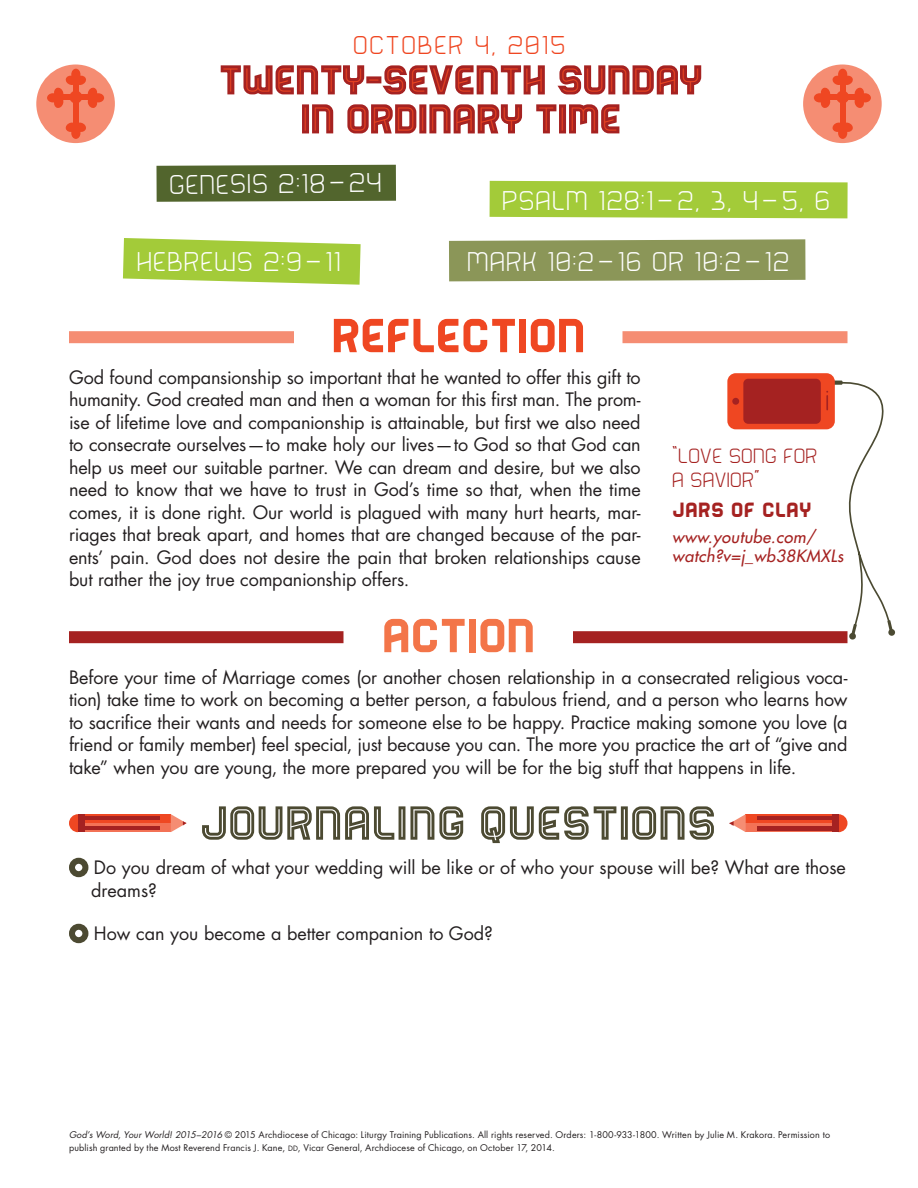
<style>
.page{position:relative;width:918px;height:1188px;background:#fff}
.page>*{position:absolute;margin:0;border:0;box-sizing:border-box;transform-origin:0 0}
.h2-questions{font:55.5px "Bender Inline";color:#4c4a32}
.h2-reflection-red{font:55.5px "Bender Solid";color:#ef4722}
.h2-action-red{font:55.5px "Bender Solid";color:#f37549}
.h1_red_small{font:46.5px/39px "Bender Inline Only";color:#ef4722;text-align:center}
.citation{font:100 31.5px "Bender";letter-spacing:.05em;color:#fff}
.date-red{font:100 30px "Bender";letter-spacing:.075em;color:#ef4722}
.sidbar-h1{font:100 24px/24px "Bender";letter-spacing:.025em;color:#a52221}
.sidebar-source{font:24px "Bender Solid";letter-spacing:.025em;color:#a52221}
.text{font:18px/22.5px "Futura Std";letter-spacing:-.005em;color:#231f20;text-align:justify}
.questions{font:18px/22.5px "Futura Std";color:#231f20}
.sidebar_contributor{font:italic 500 16.5px/19.5px "Futura Std";letter-spacing:.025em;color:#a52221}
.text-copyright{font:9px/13.5px "Futura Std";letter-spacing:.015em;color:#231f20}
.s1{font-style:italic}
.s2{font-family:"Futura Std Book SC800";font-size:7.2px;color:#221e1f}
</style>
<div class="page">
<div style="left:803px;top:64px;width:79px;height:79px;background:#f58d73;border-radius:50%"></div>
<div style="left:838px;top:69px;width:9px;height:11px;background:#ef4722;border-radius:50%"></div>
<div style="left:859px;top:93px;width:12px;height:9px;background:#ef4722;border-radius:50%"></div>
<div style="left:814px;top:93px;width:12px;height:9px;background:#ef4722;border-radius:50%"></div>
<svg style="left:820px;top:75px;width:45px;height:34px"></svg>
<div style="left:838px;top:127px;width:9px;height:12px;background:#ef4722;border-radius:50%"></div>
<svg style="left:832px;top:122px;width:21px;height:11px"></svg>
<div style="left:840px;top:80px;width:5px;height:45px;background:#ef4722"></div>
<div style="left:828px;top:94px;width:29px;height:6px;background:#ef4722"></div>
<div style="left:836px;top:91px;width:13px;height:12px;background:#ef4722;border-radius:50%"></div>
<div style="left:36px;top:64px;width:79px;height:79px;background:#f58d73;border-radius:50%"></div>
<div style="left:71px;top:69px;width:9px;height:11px;background:#ef4722;border-radius:50%"></div>
<div style="left:92px;top:93px;width:12px;height:9px;background:#ef4722;border-radius:50%"></div>
<div style="left:47px;top:93px;width:12px;height:9px;background:#ef4722;border-radius:50%"></div>
<svg style="left:53px;top:75px;width:45px;height:33px"></svg>
<div style="left:71px;top:127px;width:9px;height:12px;background:#ef4722;border-radius:50%"></div>
<svg style="left:65px;top:122px;width:21px;height:11px"></svg>
<div style="left:73px;top:80px;width:6px;height:45px;background:#ef4722"></div>
<div style="left:61px;top:94px;width:30px;height:6px;background:#ef4722"></div>
<div style="left:69px;top:91px;width:13px;height:12px;background:#ef4722;border-radius:50%"></div>
<svg style="left:123px;top:238px;width:238px;height:47px;background:#b0d255"></svg>
<div style="left:449px;top:239px;width:357px;height:42px;background:#8b9658"></div>
<div style="left:490px;top:181px;width:358px;height:37px;background:#a3cb39"></div>
<div style="left:156px;top:165px;width:240px;height:37px;background:#52652d"></div>
<div style="left:69px;top:331px;width:225px;height:12px;background:#f58d73"></div>
<div style="left:622px;top:331px;width:226px;height:12px;background:#f58d73"></div>
<div style="left:69px;top:631px;width:275px;height:12px;background:#a52221"></div>
<div style="left:573px;top:631px;width:275px;height:12px;background:#a52221"></div>
<svg style="left:85px;top:814px;width:86px;height:9px"></svg>
<svg style="left:85px;top:823px;width:86px;height:9px"></svg>
<svg style="left:171px;top:814px;width:15px;height:18px"></svg>
<svg style="left:69px;top:814px;width:9px;height:18px"></svg>
<div style="left:78px;top:814px;width:7px;height:18px;background:#a52221"></div>
<hr style="left:83px;top:826px;width:77px;height:3px;background:#a52221">
<hr style="left:83px;top:817px;width:77px;height:3px;background:#a52221">
<svg style="left:746px;top:814px;width:86px;height:9px"></svg>
<div style="left:746px;top:823px;width:86px;height:9px;background:#f37256"></div>
<svg style="left:729px;top:814px;width:17px;height:18px"></svg>
<svg style="left:838px;top:814px;width:10px;height:18px"></svg>
<div style="left:832px;top:814px;width:6px;height:18px;background:#a52221"></div>
<div style="left:757px;top:826px;width:77px;height:5px;background:#a52221"></div>
<hr style="left:757px;top:817px;width:77px;height:3px;background:#a52221">
<div style="left:69px;top:858px;width:19px;height:19px;border:6px solid #4c4a32;border-radius:50%"></div>
<div style="left:69px;top:924px;width:19px;height:19px;border:6px solid #4c4a32;border-radius:50%"></div>
<svg style="left:220px;top:65px;width:482px;height:69px"></svg>
<div style="left:727px;top:373px;width:108px;height:56px;background:#ef4722;border-radius:8px"></div>
<div style="left:732px;top:398px;width:7px;height:7px;background:#a52221;border-radius:50%"></div>
<div style="left:743px;top:379px;width:78px;height:45px;background:#a52221;border-radius:5px"></div>
<svg style="left:826px;top:377px;width:68px;height:263px"></svg>
<p class="date-red" style="left:353px;top:30px;width:213px">OCTOBER 4, 2015</p>
<p class="h1_red_small" style="left:219px;top:58px;width:485px">Twenty-Seventh Sunday in Ordinary Time</p>
<p class="citation" style="left:169px;top:169px;width:214px;rotate:-1deg">GENESIS 2:18–24</p>
<p class="citation" style="left:502px;top:184px;width:329px">PSALM 128:1–2, 3, 4–5, 6</p>
<p class="citation" style="left:137px;top:245px;width:205px">HEBREWS 2:9–11</p>
<p class="citation" style="left:467px;top:246px;width:323px">MARK 10:2–16 OR 10:2–12</p>
<p class="h2-reflection-red" style="left:331px;top:307px;width:256px">REFLECTION</p>
<p class="text" style="left:69px;top:366px;width:573px">God found compansionship so important that he wanted to offer this gift to humanity. God created man and then a woman for this first man. The prom&shy;ise of lifetime love and companionship is attainable, but first we also need to consecrate ourselves—to make holy our lives—to God so that God can help us meet our suitable partner. We can dream and desire, but we also need to know that we have to trust in God’s time so that, when the time comes, it is done right. Our world is plagued with many hurt hearts, mar&shy;riages that break apart, and homes that are changed because of the par&shy;ents’ pain. God does not desire the pain that broken relationships cause but rather the joy true companionship offers.</p>
<p class="h2-action-red" style="left:382px;top:607px;width:155px">ACTION</p>
<p class="text" style="left:69px;top:666px;width:780px">Before your time of Marriage comes (or another chosen relationship in a consecrated religious voca&shy;tion) take time to work on becoming a better person, a fabulous friend, and a person who learns how to sacrifice their wants and needs for someone else to be happy. Practice making somone you love (a friend or family member) feel special, just because you can. The more you practice the art of “give and take” when you are young, the more prepared you will be for the big stuff that happens in life.</p>
<p class="h2-questions" style="left:199px;top:795px;width:518px">JOURNALING QUESTIONS</p>
<p class="questions" style="left:91px;top:857px;width:756px">Do you dream of what your wedding will be like or of who your spouse will be? What are those dreams?</p>
<p class="questions" style="left:94px;top:923px;width:401px">How can you become a better companion to God?</p>
<p class="sidbar-h1" style="left:672px;top:443px;width:146px">“LOVE SONG FOR<br>A SAVIOR”</p>
<p class="sidebar-source" style="left:672px;top:498px;width:140px">JARS OF CLAY</p>
<p class="sidebar_contributor" style="left:672px;top:527px;width:173px">www.youtube.com/ watch?v=j_wb38KMXLs</p>
<p class="text-copyright" style="left:69px;top:1128px;width:763px"><span class="s1">God’s Word, Your World! 2015–2016</span> © 2015 Archdiocese of Chicago: Liturgy Training Publications. All rights reserved. Orders: 1-800-933-1800. Written by Julie M. Krakora. Permission to publish granted by the Most Reverend Francis J. Kane, <span class="s2">dd</span>, Vicar General, Archdiocese of Chicago, on October 17, 2014.</p>
</div>
